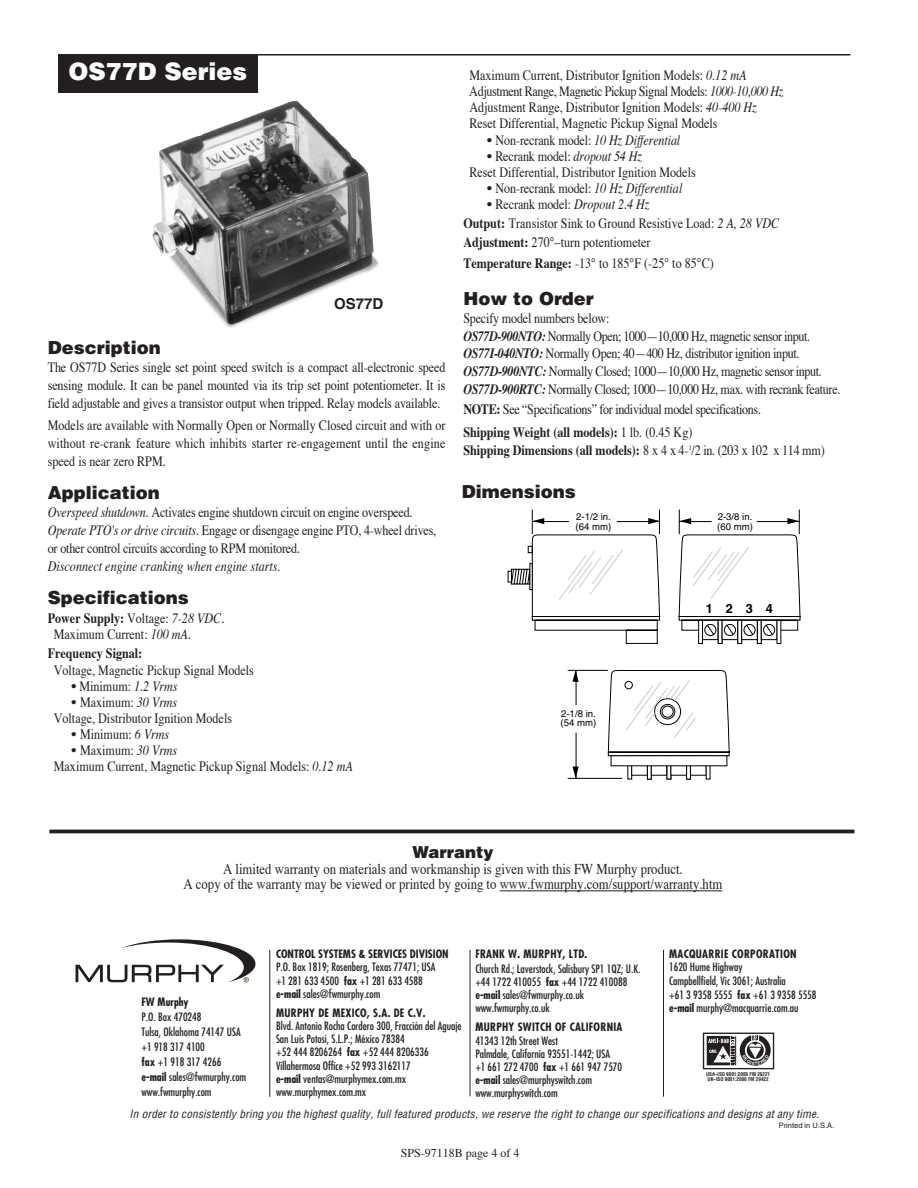
<style>
.page{position:relative;width:918px;height:1188px;background:#fff}
.page>*{position:absolute;margin:0;border:0;box-sizing:border-box;transform-origin:0 0}
.t1{font:900 24px "Helvetica";color:#fff}
.t2{font:900 18px "Helvetica";color:#231f20}
.t3{font:900 16.5px "Helvetica";color:#231f20}
.t4{font:15px/15.8px "Times";color:#231f20;text-align:center;scale:.85 1}
.t5{font:700 15px "Helvetica";color:#231f20}
.t6{font:14.25px/16.2px "Times";letter-spacing:-.01em;color:#231f20;scale:.85 1}
.t7{font:700 14.25px "Times";color:#231f20;scale:.85 1}
.t8{font:italic 14.25px "Times";color:#231f20;scale:.85 1}
.t9{font:700 12.75px "Helvetica";color:#000}
.t10{font:12px "Times";color:#231f20}
.t11{font:condensed 11.25px/13.2px "Futura";color:#231f20}
.t12{font:italic condensed 11.25px "Helvetica";color:#231f20}
.t13{font:700 condensed 11.25px "Futura";letter-spacing:.025em;color:#231f20}
.t14{font:700 condensed 11.25px "Futura";color:#231f20}
.t15{font:9.6px/9.6px "Helvetica";color:#000}
.t16{font:7.5px "Helvetica";color:#231f20}
.t17{font:700 condensed 5.1px/5.1px "Helvetica";color:#231f20}
.s1{font-style:italic}
.s2{font-weight:700}
.s3{font-family:"Helvetica";font-size:13.5px}
.s4{font-weight:700;font-style:italic}
.s5{font-weight:400}
</style>
<div class="page">
<img style="left:152px;top:101px;width:227px;height:227px">
<hr style="left:568px;top:778px;width:54px;height:1px;background:#000">
<hr style="left:576px;top:733px;width:1px;height:45px;background:#000">
<svg style="left:627px;top:766px;width:5px;height:14px"></svg>
<div style="left:631px;top:755px;width:17px;height:21px;background:#fff;border:1px solid #000"></div>
<svg style="left:647px;top:766px;width:5px;height:14px"></svg>
<div style="left:651px;top:755px;width:16px;height:21px;background:#fff;border:1px solid #000"></div>
<svg style="left:667px;top:766px;width:4px;height:14px"></svg>
<div style="left:670px;top:755px;width:17px;height:21px;background:#fff;border:1px solid #000"></div>
<svg style="left:686px;top:766px;width:5px;height:14px"></svg>
<div style="left:690px;top:755px;width:17px;height:21px;background:#fff;border:1px solid #000"></div>
<svg style="left:706px;top:766px;width:5px;height:14px"></svg>
<div style="left:611px;top:755px;width:116px;height:11px;background:#fff"></div>
<svg style="left:507px;top:510px;width:294px;height:247px"></svg>
<svg style="left:573px;top:767px;width:6px;height:11px"></svg>
<div style="left:58px;top:54px;width:199px;height:39px;background:#231f20"></div>
<hr style="left:214px;top:54px;width:636px;height:2px;background:#231f20">
<hr style="left:49px;top:830px;width:805px;height:3px;background:#231f20">
<hr style="left:500px;top:890px;width:222px;height:1px;background:#231f20">
<svg style="left:76px;top:939px;width:180px;height:43px"></svg>
<div style="left:703px;top:1033px;width:71px;height:36px;border:1px solid #231f20"></div>
<hr style="left:269px;top:950px;width:1px;height:147px;background:#231f20">
<hr style="left:470px;top:950px;width:1px;height:146px;background:#231f20">
<hr style="left:663px;top:950px;width:1px;height:147px;background:#231f20">
<svg style="left:707px;top:1035px;width:64px;height:31px"></svg>
<h1 class="t1" style="left:68px;top:63px;width:180px">OS77D Series</h1>
<p class="t5" style="left:334px;top:298px;width:51px">OS77D</p>
<p class="t2" style="left:48px;top:341px;width:114px">Description</p>
<p class="t6" style="left:48px;top:359px;width:469px;line-height:18px;text-align:justify">The OS77D Series single set point speed switch is a compact all-electronic speed sensing module. It can be panel mounted via its trip set point potentiometer. It is field adjustable and gives a transistor output when tripped. Relay models available.</p>
<p class="t6" style="left:48px;top:417px;width:469px;line-height:18px;text-align:justify">Models are available with Normally Open or Normally Closed circuit and with or without re-crank feature which inhibits starter re-engagement until the engine speed is near zero RPM.</p>
<p class="t2" style="left:48px;top:486px;width:113px">Application</p>
<p class="t6" style="left:48px;top:504px;width:459px;line-height:18px"><span class="s1">Overspeed shutdown.</span> Activates engine shutdown circuit on engine overspeed.<br><span class="s1">Operate PTO's or drive circuits.</span> Engage or disengage engine PTO, 4-wheel drives, or other control circuits according to RPM monitored.</p>
<p class="t8" style="left:48px;top:560px;width:275px">Disconnect engine cranking when engine starts.</p>
<p class="t2" style="left:48px;top:591px;width:142px">Specifications</p>
<p class="t6" style="left:54px;top:612px;width:202px;text-indent:-6px"><span class="s2">Power Supply:</span> Voltage: <span class="s1">7-28 VDC.<br></span>Maximum Current: <span class="s1">100 mA.</span></p>
<p class="t7" style="left:48px;top:648px;width:113px">Frequency Signal:</p>
<p class="t6" style="left:54px;top:663px;width:237px">Voltage, Magnetic Pickup Signal Models</p>
<p class="t6" style="left:72px;top:679px;width:126px"><span class="s3">•</span> Minimum: <span class="s1">1.2 Vrms</span></p>
<p class="t6" style="left:54px;top:695px;width:211px;text-indent:18px"><span class="s3">•</span> Maximum: <span class="s1">30 Vrms<br></span>Voltage, Distributor Ignition Models</p>
<p class="t6" style="left:72px;top:727px;width:116px"><span class="s3">•</span> Minimum: <span class="s1">6 Vrms</span></p>
<p class="t6" style="left:54px;top:744px;width:353px;text-indent:18px"><span class="s3">•</span> Maximum: <span class="s1">30 Vrms<br></span>Maximum Current, Magnetic Pickup Signal Models: <span class="s1">0.12 mA</span></p>
<p class="t6" style="left:469px;top:68px;width:371px">Maximum Current, Distributor Ignition Models: <span class="s1">0.12 mA </span>Adjustment Range, Magnetic Pickup Signal Models: <span class="s1">1000-10,000 Hz </span>Adjustment Range, Distributor Ignition Models: <span class="s1">40-400 Hz </span>Reset Differential, Magnetic Pickup Signal Models</p>
<p class="t6" style="left:487px;top:133px;width:229px"><span class="s3">•</span> Non-recrank model: <span class="s1">10 Hz Differential</span></p>
<p class="t6" style="left:469px;top:149px;width:268px;text-indent:18px"><span class="s3">•</span> Recrank model: <span class="s1">dropout 54 Hz<br></span>Reset Differential, Distributor Ignition Models</p>
<p class="t6" style="left:487px;top:181px;width:231px"><span class="s3">•</span> Non-recrank model: <span class="s1">10 Hz Differential</span></p>
<p class="t6" style="left:463px;top:196px;width:373px;line-height:19px;text-indent:24px"><span class="s3">•</span> Recrank model: <span class="s1">Dropout 2.4 Hz<br></span><span class="s2">Output:</span> Transistor Sink to Ground Resistive Load: <span class="s1">2 A, 28 VDC<br></span><span class="s2">Adjustment:</span> 270°–turn potentiometer</p>
<p class="t6" style="left:463px;top:257px;width:296px"><span class="s2">Temperature Range:</span> -13° to 185°F (-25° to 85°C)</p>
<p class="t2" style="left:463px;top:292px;width:132px">How to Order</p>
<p class="t6" style="left:463px;top:311px;width:445px;line-height:17.5px">Specify model numbers below:<br><span class="s4">OS77D-900NTO:</span> Normally Open; 1000—10,000 Hz, magnetic sensor input.<br><span class="s4">OS77I-040NTO:</span> Normally Open; 40—400 Hz, distributor ignition input.<br><span class="s4">OS77D-900NTC:</span> Normally Closed; 1000—10,000 Hz, magnetic sensor input.<br><span class="s4">OS77D-900RTC:</span> Normally Closed; 1000—10,000 Hz, max. with recrank feature.</p>
<p class="t6" style="left:463px;top:399px;width:352px;line-height:22.5px"><span class="s2">NOTE:</span> See “Specifications” for individual model specifications.<br><span class="s2">Shipping Weight (all models):</span> 1 lb. (0.45 Kg)</p>
<p class="t7" style="left:463px;top:444px;width:427px">Shipping Dimensions (all models): <span class="s5">8 x 4 x 4-</span><sup>1</sup><span class="s5">/2 in. (203 x 102 x 114 mm)</span></p>
<p class="t2" style="left:462px;top:485px;width:115px">Dimensions</p>
<p class="t15" style="left:576px;top:513px;width:37px">2-1/2 in. (64 mm)</p>
<p class="t15" style="left:717px;top:513px;width:37px">2-3/8 in. (60 mm)</p>
<p class="t15" style="left:561px;top:709px;width:37px">2-1/8 in. (54 mm)</p>
<p class="t9" style="left:706px;top:604px;width:69px">1234</p>
<p class="t3" style="left:412px;top:846px;width:82px">Warranty</p>
<p class="t4" style="left:184px;top:862px;width:636px">A limited warranty on materials and workmanship is given with this FW Murphy product.<br>A copy of the warranty may be viewed or printed by going to www.fwmurphy.com/support/warranty.htm</p>
<p class="t14" style="left:276px;top:949px;width:174px">CONTROL SYSTEMS &amp; SERVICES DIVISION</p>
<p class="t11" style="left:276px;top:962px;width:161px">P.O. Box 1819; Rosenberg, Texas 77471; USA +1 281 633 4500 <span class="s2">fax</span> +1 281 633 4588 <span class="s2">e-mail</span> sales@fwmurphy.com</p>
<p class="t13" style="left:276px;top:1008px;width:151px">MURPHY DE MEXICO, S.A. DE C.V.</p>
<p class="t11" style="left:276px;top:1020px;width:187px">Blvd. Antonio Rocha Cordero 300, Fracción del Aguaje San Luis Potosí, S.L.P.; México 78384<br>+52 444 8206264 <span class="s2">fax</span> +52 444 8206336<br>Villahermosa Office +52 993 3162117<br><span class="s2">e-mail</span> ventas@murphymex.com.mx www.murphymex.com.mx</p>
<p class="t13" style="left:475px;top:949px;width:114px">FRANK W. MURPHY, LTD.</p>
<p class="t11" style="left:475px;top:963px;width:167px">Church Rd.; Laverstock, Salisbury SP1 1QZ; U.K. +44 1722 410055 <span class="s2">fax</span> +44 1722 410088 <span class="s2">e-mail</span> sales@fwmurphy.co.uk www.fwmurphy.co.uk</p>
<p class="t13" style="left:475px;top:1022px;width:149px">MURPHY SWITCH OF CALIFORNIA</p>
<p class="t11" style="left:475px;top:1035px;width:148px">41343 12th Street West<br>Palmdale, California 93551-1442; USA +1 661 272 4700 <span class="s2">fax</span> +1 661 947 7570 <span class="s2">e-mail</span> sales@murphyswitch.com www.murphyswitch.com</p>
<p class="t12" style="left:130px;top:1110px;width:693px">In order to consistently bring you the highest quality, full featured products, we reserve the right to change our specifications and designs at any time.</p>
<p class="t13" style="left:669px;top:949px;width:129px">MACQUARRIE CORPORATION</p>
<p class="t11" style="left:669px;top:962px;width:118px">1620 Hume Highway<br>Campbellfield, Vic 3061; Australia</p>
<p class="t11" style="left:669px;top:989px;width:149px">+61 3 9358 5555 <span class="s2">fax</span> +61 3 9358 5558 <span class="s2">e-mail</span> murphy@macquarrie.com.au</p>
<p class="t14" style="left:141px;top:997px;width:49px">FW Murphy</p>
<p class="t11" style="left:141px;top:1010px;width:106px;line-height:15px">P.O. Box 470248<br>Tulsa, Oklahoma 74147 USA +1 918 317 4100<br><span class="s2">fax</span> +1 918 317 4266 <span class="s2">e-mail</span> sales@fwmurphy.com www.fwmurphy.com</p>
<p class="t17" style="left:706px;top:1072px;width:66px">USA–ISO 9001:2000 FM 28221<br>UK–ISO 9001:2000 FM 29422</p>
<p class="t10" style="left:401px;top:1148px;width:120px">SPS-97118B page 4 of 4</p>
<p class="t16" style="left:779px;top:1123px;width:57px">Printed in U.S.A.</p>
</div>
